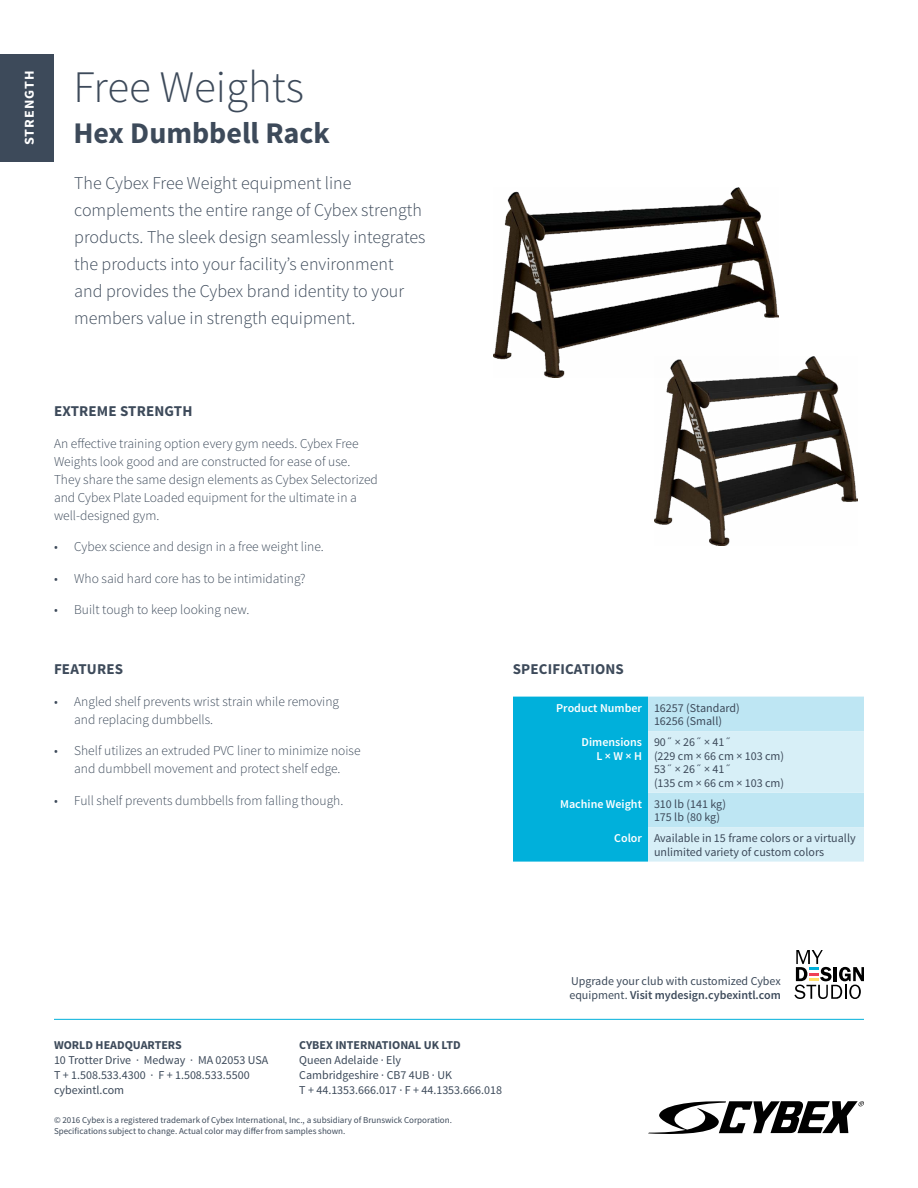
<style>
.page{position:relative;width:918px;height:1188px;background:#fff}
.page>*{position:absolute;margin:0;border:0;box-sizing:border-box;transform-origin:0 0}
.t1{font:300 45px "Source Sans Pro";color:#3d4a5a}
.t2{font:700 30px "Source Sans Pro";color:#3d4a5a}
.t3{font:300 18px/27px "Source Sans Pro";color:#3d4a5a}
.t4{font:700 15px "Source Sans Pro";letter-spacing:.01em;color:#3d4a5a}
.t5{font:300 13.5px/18px "Source Sans Pro";color:#3d4a5a}
.t6{font:700 13.5px "Source Sans Pro";letter-spacing:.075em;color:#fff;scale:1.05 1}
.t7{font:12px/13.5px "Source Sans Pro";color:#3d4a5a}
.t8{font:700 12px "Source Sans Pro";color:#3d4a5a}
.t9{font:600 12px/13.5px "Source Sans Pro";color:#fff;text-align:right}
.t10{font:9px/10.8px "Source Sans Pro";color:#3d4a5a}
.s1{font-weight:600;color:#fff}
.s2{font-weight:600}
</style>
<div class="page">
<svg style="left:648px;top:1101px;width:216px;height:33px"></svg>
<hr style="left:54px;top:1019px;width:810px;height:1px;background:#00b0db">
<svg style="left:794px;top:950px;width:70px;height:49px"></svg>
<div style="left:0;top:54px;width:54px;height:108px;background:#3d4a5a"></div>
<svg style="left:513px;top:697px;width:351px;height:165px;background:#7ed4eb"></svg>
<img style="left:494px;top:187px;width:285px;height:190px">
<img style="left:655px;top:356px;width:202px;height:190px">
<p class="t6" style="left:21px;top:145px;width:73px;rotate:-90deg">STRENGTH</p>
<h1 class="t1" style="left:73px;top:59px;width:232px">Free Weights</h1>
<h2 class="t2" style="left:73px;top:113px;width:258px">Hex Dumbbell Rack</h2>
<p class="t3" style="left:74px;top:170px;width:353px">The Cybex Free Weight equipment line complements the entire range of Cybex strength products. The sleek design seamlessly integrates the products into your facility’s environment and provides the Cybex brand identity to your members value in strength equipment.</p>
<p class="t4" style="left:54px;top:402px;width:140px">EXTREME STRENGTH</p>
<p class="t5" style="left:54px;top:434px;width:325px">An effective training option every gym needs. Cybex Free Weights look good and are constructed for ease of use.<br>They share the same design elements as Cybex Selectorized and Cybex Plate Loaded equipment for the ultimate in a well-designed gym.</p>
<p class="t5" style="left:54px;top:538px;width:271px">• Cybex science and design in a free weight line.</p>
<p class="t5" style="left:54px;top:569px;width:253px">• Who said hard core has to be intimidating?</p>
<p class="t5" style="left:54px;top:601px;width:197px">• Built tough to keep looking new.</p>
<p class="t4" style="left:54px;top:660px;width:71px">FEATURES</p>
<p class="t5" style="left:74px;top:693px;width:266px;text-indent:-20px">• Angled shelf prevents wrist strain while removing and replacing dumbbells.</p>
<p class="t5" style="left:54px;top:742px;width:308px;text-align:center">• Shelf utilizes an extruded PVC liner to minimize noise and dumbbell movement and protect shelf edge.</p>
<p class="t5" style="left:54px;top:792px;width:291px">• Full shelf prevents dumbbells from falling though.</p>
<p class="t4" style="left:513px;top:660px;width:113px">SPECIFICATIONS</p>
<p class="t7" style="left:654px;top:701px;width:87px;text-indent:-98px"><span class="s1">Product Number</span> 16257 (Standard)<br>16256 (Small)</p>
<p class="t9" style="left:582px;top:736px;width:62px">Dimensions<br>L × W × H</p>
<p class="t7" style="left:654px;top:736px;width:132px">90˝ × 26˝ × 41˝<br>(229 cm × 66 cm × 103 cm)<br>53˝ × 26˝ × 41˝<br>(135 cm × 66 cm × 103 cm)</p>
<p class="t7" style="left:654px;top:797px;width:74px;text-indent:-94px"><span class="s1">Machine Weight</span> 310 lb (141 kg)<br>175 lb (80 kg)</p>
<p class="t7" style="left:654px;top:832px;width:203px;text-indent:-40px"><span class="s1">Color</span> Available in 15 frame colors or a virtually unlimited variety of custom colors</p>
<p class="t8" style="left:54px;top:1037px;width:129px">WORLD HEADQUARTERS</p>
<p class="t7" style="left:54px;top:1052px;width:216px;line-height:15px">10 Trotter Drive · Medway · MA 02053 USA<br>T + 1.508.533.4300 · F + 1.508.533.5500 cybexintl.com</p>
<p class="t8" style="left:299px;top:1037px;width:163px">CYBEX INTERNATIONAL UK LTD</p>
<p class="t7" style="left:299px;top:1052px;width:204px;line-height:15px">Queen Adelaide · Ely<br>Cambridgeshire · CB7 4UB · UK<br>T + 44.1353.666.017 · F + 44.1353.666.018</p>
<p class="t10" style="left:54px;top:1115px;width:399px">© 2016 Cybex is a registered trademark of Cybex International, Inc., a subsidiary of Brunswick Corporation.<br>Specifications subject to change. Actual color may differ from samples shown.</p>
<p class="t7" style="left:569px;top:974px;width:213px;line-height:14.4px">Upgrade your club with customized Cybex equipment. <span class="s2">Visit mydesign.cybexintl.com</span></p>
</div>
